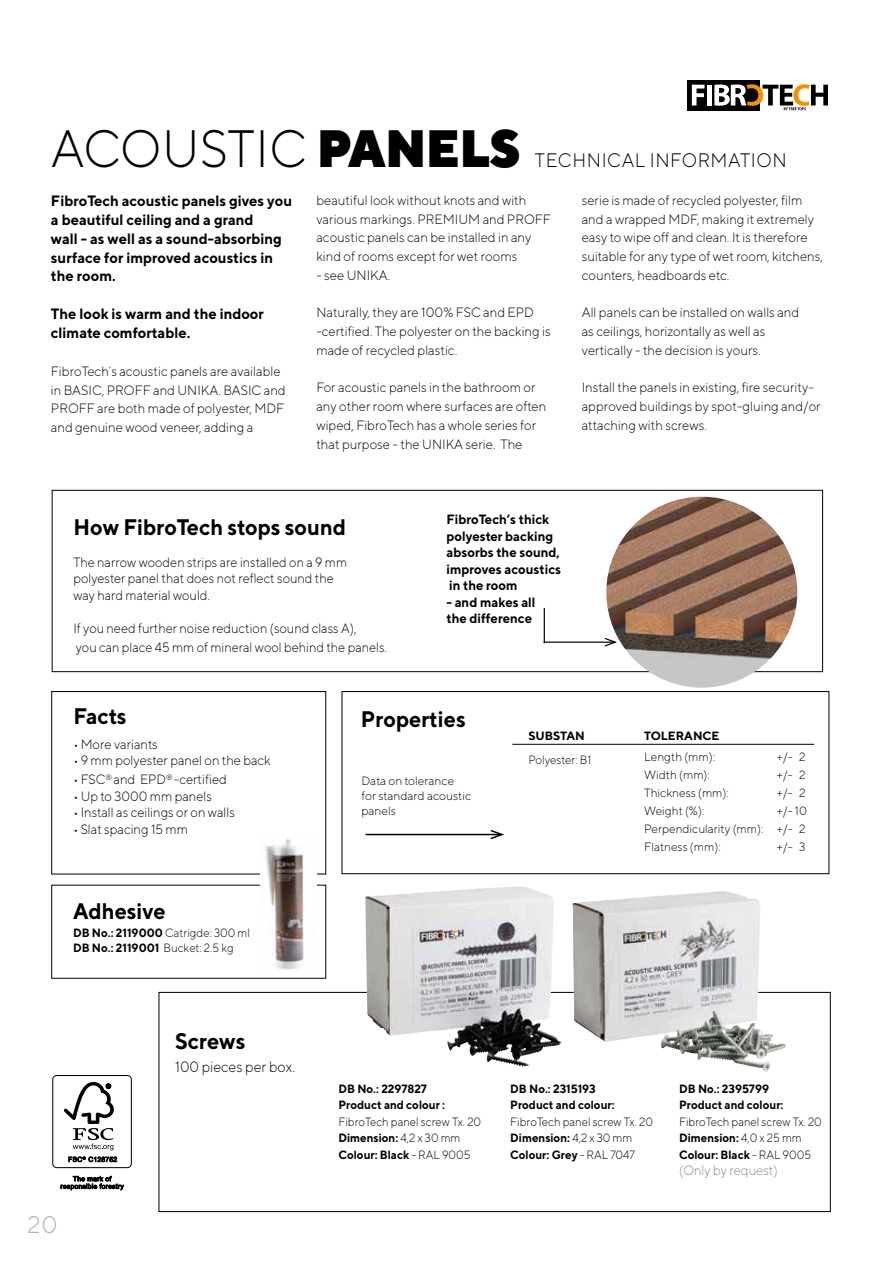
<style>
.page{position:relative;width:893px;height:1263px;background:#fff}
.page>*{position:absolute;margin:0;border:0;box-sizing:border-box;transform-origin:0 0}
.t1{font:300 52.5px "TT Norms";letter-spacing:.01em;color:#000;scale:.95 1}
.t2{font:300 24px "TT Norms";color:#b3b2b2}
.t3{font:700 22.5px "TT Norms";color:#000;scale:.95 1}
.t4{font:300 19.5px "TT Norms";letter-spacing:.03em;color:#000;scale:.95 1}
.t5{font:700 15px/18.8px "TT Norms";color:#000}
.t6{font:300 15px "TT Norms";color:#000;scale:.95 1}
.t7{font:300 13.5px/18.8px "TT Norms";color:#000}
.t8{font:300 13.5px/16.5px "TT Norms";color:#000;scale:.95 1}
.t9{font:300 13.5px "TT Norms";color:#000;scale:.96 1}
.t10{font:700 13.5px/16.5px "TT Norms";color:#000;scale:.96 1}
.t11{font:300 13.5px "TT Norms";color:#878787;scale:.96 1}
.t12{font:300 12px/16.5px "TT Norms";color:#000;scale:.95 1}
.t13{font:300 12px/15px "TT Norms";color:#000}
.t14{font:700 12px/16.5px "TT Norms";color:#000;scale:.95 1}
.t15{font:700 12px "TT Norms";color:#000}
.t16{font:300 12px "TT Norms";color:#000;scale:.96 1}
.s1{font-weight:900}
.s2{font-weight:300}
.s3{font-weight:700}
</style>
<div class="page">
<div style="left:342px;top:691px;width:487px;height:183px;border:1px solid #000"></div>
<hr style="left:365px;top:834px;width:137px;height:1px;background:#000">
<svg style="left:489px;top:829px;width:15px;height:11px"></svg>
<div style="left:51px;top:691px;width:275px;height:183px;border:1px solid #000"></div>
<div style="left:52px;top:490px;width:771px;height:182px;border:1px solid #000"></div>
<div style="left:687px;top:80px;width:73px;height:30px;background:#000"></div>
<svg style="left:692px;top:85px;width:12px;height:20px"></svg>
<hr style="left:707px;top:85px;width:4px;height:20px;background:#fff">
<svg style="left:714px;top:84px;width:114px;height:26px"></svg>
<img style="left:365px;top:886px;width:165px;height:181px">
<img style="left:572px;top:891px;width:199px;height:181px">
<img style="left:606px;top:497px;width:191px;height:191px;border-radius:95px">
<hr style="left:544px;top:608px;width:1px;height:35px;background:#000">
<hr style="left:544px;top:641px;width:71px;height:2px;background:#000">
<svg style="left:603px;top:637px;width:16px;height:10px"></svg>
<img style="left:261px;top:838px;width:55px;height:132px">
<div style="left:52px;top:1075px;width:80px;height:93px;border:1px solid #000;border-radius:4px"></div>
<svg style="left:64px;top:1082px;width:50px;height:68px"></svg>
<svg style="left:69px;top:1156px;width:48px;height:6px"></svg>
<svg style="left:61px;top:1176px;width:63px;height:14px"></svg>
<hr style="left:512px;top:744px;width:302px;height:1px;background:#000">
<h1 class="t1" style="left:51px;top:116px;width:496px">ACOUSTIC <span class="s1">PANELS</span></h1>
<h3 class="t4" style="left:535px;top:148px;width:266px">TECHNICAL INFORMATION</h3>
<p class="t5" style="left:51px;top:191px;width:243px">FibroTech acoustic panels gives you a beautiful ceiling and a grand<br>wall - as well as a sound-absorbing surface for improved acoustics in the room.</p>
<p class="t5" style="left:51px;top:304px;width:214px">The look is warm and the indoor climate comfortable.</p>
<p class="t7" style="left:51px;top:361px;width:236px">FibroTech´s acoustic panels are available in BASIC, PROFF and UNIKA. BASIC and PROFF are both made of polyester, MDF and genuine wood veneer, adding a</p>
<p class="t7" style="left:316px;top:190px;width:236px">beautiful look without knots and with various markings. PREMIUM and PROFF acoustic panels can be installed in any kind of rooms except for wet rooms</p>
<p class="t7" style="left:316px;top:265px;width:75px">- see UNIKA.</p>
<p class="t7" style="left:316px;top:303px;width:236px">Naturally, they are 100% FSC and EPD -certified. The polyester on the backing is made of recycled plastic.</p>
<p class="t7" style="left:316px;top:378px;width:231px">For acoustic panels in the bathroom or any other room where surfaces are often wiped, FibroTech has a whole series for that purpose - the UNIKA serie. The</p>
<p class="t7" style="left:582px;top:190px;width:243px">serie is made of recycled polyester, film and a wrapped MDF, making it extremely easy to wipe off and clean. It is therefore suitable for any type of wet room, kitchens, counters, headboards etc.</p>
<p class="t7" style="left:582px;top:303px;width:219px">All panels can be installed on walls and as ceilings, horizontally as well as vertically - the decision is yours.</p>
<p class="t7" style="left:582px;top:378px;width:240px">Install the panels in existing, fire security&shy;approved buildings by spot-gluing and/or attaching with screws.</p>
<h3 class="t3" style="left:73px;top:513px;width:288px">How FibroTech stops sound</h3>
<p class="t8" style="left:73px;top:553px;width:290px">The narrow wooden strips are installed on a 9 mm polyester panel that does not reflect sound the way hard material would.</p>
<p class="t8" style="left:73px;top:618px;width:332px;line-height:19.5px">If you need further noise reduction (sound class A),<br>you can place 45 mm of mineral wool behind the panels.</p>
<p class="t10" style="left:446px;top:511px;width:121px">FibroTech’s thick polyester backing absorbs the sound, improves acoustics in the room</p>
<p class="t10" style="left:446px;top:593px;width:94px">- and makes all the difference</p>
<h3 class="t3" style="left:73px;top:702px;width:58px">Facts</h3>
<p class="t9" style="left:73px;top:736px;width:90px">• More variants</p>
<p class="t9" style="left:73px;top:752px;width:207px">• 9 mm polyester panel on the back</p>
<p class="t9" style="left:73px;top:771px;width:161px">• FSC<sup>®</sup> and EPD<sup>®</sup> -certified</p>
<p class="t9" style="left:73px;top:788px;width:146px">• Up to 3000 mm panels</p>
<p class="t9" style="left:73px;top:804px;width:170px">• Install as ceilings or on walls</p>
<p class="t9" style="left:73px;top:821px;width:121px">• Slat spacing 15 mm</p>
<h3 class="t3" style="left:73px;top:897px;width:99px">Adhesive</h3>
<p class="t14" style="left:73px;top:925px;width:188px;line-height:15px">DB No.: 2119000 <span class="s2">Catrigde: 300 ml<br></span>DB No.: 2119001 <span class="s2">Bucket: 2.5 kg</span></p>
<h3 class="t3" style="left:175px;top:1027px;width:76px">Screws</h3>
<p class="t6" style="left:175px;top:1057px;width:128px">100 pieces per box.</p>
<h2 class="t2" style="left:27px;top:1210px;width:32px">20</h2>
<h3 class="t3" style="left:361px;top:705px;width:112px">Properties</h3>
<p class="t13" style="left:361px;top:773px;width:111px">Data on tolerance for standard acoustic panels</p>
<p class="t15" style="left:528px;top:728px;width:58px">SUBSTAN</p>
<p class="t16" style="left:528px;top:753px;width:67px">Polyester: B1</p>
<p class="t15" style="left:644px;top:728px;width:77px">TOLERANCE</p>
<p class="t13" style="left:644px;top:749px;width:72px">Length (mm):</p>
<p class="t13" style="left:777px;top:749px;width:31px">+/- 2</p>
<p class="t13" style="left:644px;top:767px;width:67px">Width (mm):</p>
<p class="t13" style="left:777px;top:767px;width:31px">+/- 2</p>
<p class="t13" style="left:644px;top:785px;width:86px">Thickness (mm):</p>
<p class="t13" style="left:777px;top:785px;width:31px">+/- 2</p>
<p class="t13" style="left:644px;top:803px;width:62px">Weight (%):</p>
<p class="t13" style="left:644px;top:802px;width:164px;line-height:18px;text-align:justify;text-indent:132px">+/- 10<br>Perpendicularity (mm): +/- 2<br>Flatness (mm):</p>
<p class="t13" style="left:777px;top:839px;width:31px">+/- 3</p>
<p class="t14" style="left:338px;top:1080px;width:114px">DB No.: 2297827<br>Product and colour :</p>
<p class="t12" style="left:338px;top:1113px;width:152px">FibroTech panel screw Tx. 20<br><span class="s3">Dimension:</span> 4,2 x 30 mm<br><span class="s3">Colour: Black</span> - RAL 9005</p>
<p class="t14" style="left:510px;top:1080px;width:111px">DB No.: 2315193<br>Product and colour:</p>
<p class="t12" style="left:510px;top:1113px;width:152px">FibroTech panel screw Tx. 20<br><span class="s3">Dimension:</span> 4,2 x 30 mm<br><span class="s3">Colour: Grey</span> - RAL 7047</p>
<p class="t14" style="left:679px;top:1080px;width:111px">DB No.: 2395799<br>Product and colour:</p>
<p class="t12" style="left:679px;top:1113px;width:152px">FibroTech panel screw Tx. 20<br><span class="s3">Dimension:</span> 4,0 x 25 mm<br><span class="s3">Colour: Black</span> - RAL 9005</p>
<p class="t11" style="left:679px;top:1162px;width:104px">(Only by request)</p>
</div>
